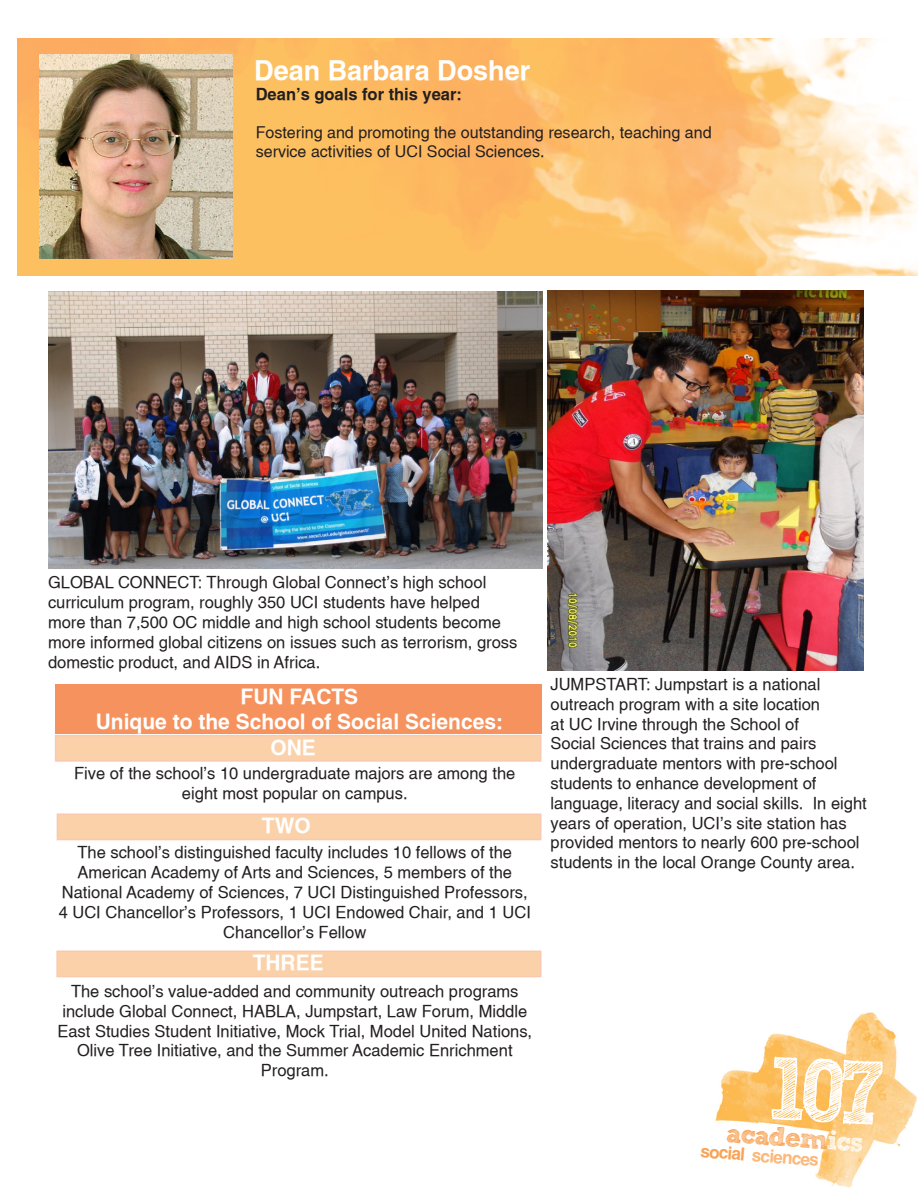
<style>
.page{position:relative;width:918px;height:1188px;background:#fff}
.page>*{position:absolute;margin:0;border:0;box-sizing:border-box;transform-origin:0 0}
.Panel_Pages{font:700 27px "AWPC Helvetica";color:#fff}
.Panel_Pages-2{font:700 27px "freeversion Sketch Block";color:#f8a355}
.Panel_Pages-3{font:700 21px "AWPC Helvetica";color:#fff}
.Panel_Pages-4{font:700 17.25px "AWPC Helvetica";color:#fbb87a}
.Panel_Pages-5{font:16.5px/19.8px "AWPC Helvetica";color:#231f20;text-align:center}
.Panel_Pages-6{font:700 16.5px "AWPC Helvetica";color:#231f20}
.Panel_Pages-7{font:16.05px/19.2px "AWPC Helvetica";color:#231f20}
.s1{color:#fff}
.s2{color:#f8a355}
</style>
<div class="page">
<img style="left:48px;top:291px;width:495px;height:278px">
<img style="left:715px;top:1012px;width:202px;height:176px">
<img style="left:18px;top:38px;width:900px;height:237px">
<img style="left:39px;top:54px;width:193px;height:204px">
<div style="left:56px;top:951px;width:485px;height:26px;background:#fbd1aa"></div>
<div style="left:57px;top:814px;width:484px;height:26px;background:#fbd1aa"></div>
<div style="left:55px;top:735px;width:486px;height:27px;background:#fbd1aa"></div>
<div style="left:55px;top:684px;width:486px;height:50px;background:#f6925e"></div>
<img style="left:547px;top:291px;width:317px;height:379px">
<svg style="left:771px;top:1055px;width:113px;height:71px;background:#fcc36b"></svg>
<p class="Panel_Pages" style="left:254px;top:54px;width:278px">Dean Barbara Dosher</p>
<p class="Panel_Pages-6" style="left:256px;top:84px;width:208px">Dean’s goals for this year:</p>
<p class="Panel_Pages-7" style="left:256px;top:123px;width:457px">Fostering and promoting the outstanding research, teaching and service activities of UCI Social Sciences.</p>
<p class="Panel_Pages-5" style="left:48px;top:573px;width:471px;text-align:left">GLOBAL CONNECT: Through Global Connect’s high school curriculum program, roughly 350 UCI students have helped more than 7,500 OC middle and high school students become more informed global citizens on issues such as terrorism, gross domestic product, and AIDS in Africa.</p>
<p class="Panel_Pages-3" style="left:241px;top:684px;width:119px">FUN FACTS</p>
<p class="Panel_Pages-3" style="left:96px;top:709px;width:409px">Unique to the School of Social Sciences:</p>
<p class="Panel_Pages-3" style="left:270px;top:735px;width:47px">ONE</p>
<p class="Panel_Pages-5" style="left:74px;top:764px;width:443px">Five of the school’s 10 undergraduate majors are among the eight most popular on campus.</p>
<p class="Panel_Pages-3" style="left:262px;top:813px;width:50px">TWO</p>
<p class="Panel_Pages-5" style="left:59px;top:843px;width:474px">The school’s distinguished faculty includes 10 fellows of the American Academy of Arts and Sciences, 5 members of the National Academy of Sciences, 7 UCI Distinguished Professors, 4 UCI Chancellor’s Professors, 1 UCI Endowed Chair, and 1 UCI Chancellor’s Fellow</p>
<p class="Panel_Pages-3" style="left:253px;top:950px;width:73px">THREE</p>
<p class="Panel_Pages-5" style="left:57px;top:981px;width:476px">The school’s value-added and community outreach programs include Global Connect, HABLA, Jumpstart, Law Forum, Middle East Studies Student Initiative, Mock Trial, Model United Nations, Olive Tree Initiative, and the Summer Academic Enrichment Program.</p>
<p class="Panel_Pages-5" style="left:550px;top:674px;width:318px;text-align:left">JUMPSTART: Jumpstart is a national outreach program with a site location<br>at UC Irvine through the School of<br>Social Sciences that trains and pairs undergraduate mentors with pre-school students to enhance development of language, literacy and social skills. In eight years of operation, UCI’s site station has provided mentors to nearly 600 pre-school students in the local Orange County area.</p>
<p class="Panel_Pages-2" style="left:728px;top:1122px;width:139px;rotate:5deg">academ<span class="s1">ics</span></p>
<p class="Panel_Pages-4" style="left:701px;top:1141px;width:120px;rotate:4deg"><span class="s2">social</span> sciences</p>
</div>
